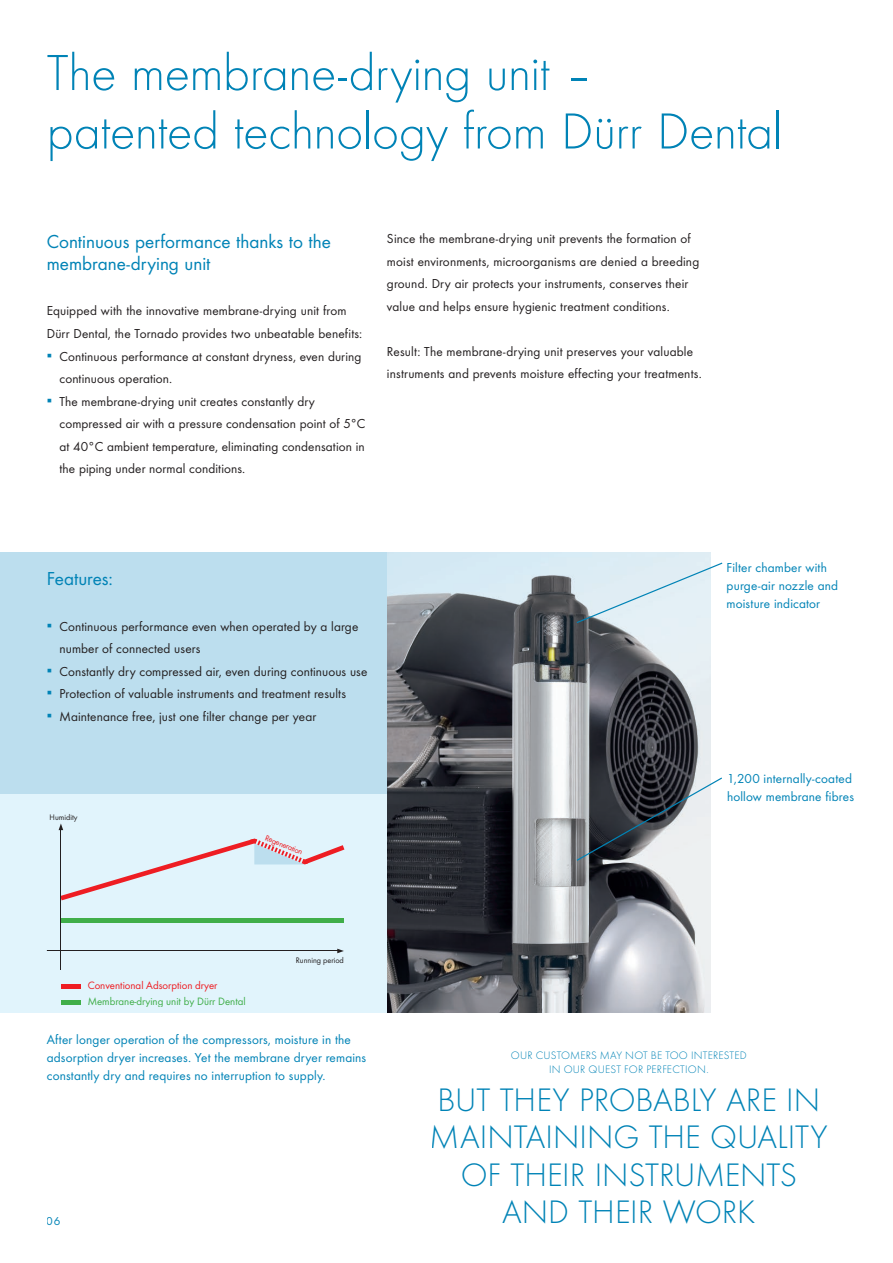
<style>
.page{position:relative;width:893px;height:1263px;background:#fff}
.page>*{position:absolute;margin:0;border:0;box-sizing:border-box;transform-origin:0 0}
.t1{font:300 52.5px/58.5px "Futura TOT";letter-spacing:-.01em;color:#0083b6}
.t2{font:300 33.75px/37.5px "Futura TOT";color:#0083b6;text-align:center}
.t3{font:19.5px/22.5px "Futura TOT Boo";color:#0083b6}
.t4{font:13.5px/22.5px "Futura TOT Boo";letter-spacing:.01em;color:#231f20}
.t5{font:13.5px/18px "Futura TOT Boo";letter-spacing:.01em;color:#0083b6}
.t6{font:12px "Futura TOT Boo";color:#0083b6}
.t7{font:300 11.25px/14.2px "Futura TOT";letter-spacing:.015em;color:#0083b6;text-align:center}
.t8{font:11.1px "Futura TOT Boo";color:#40ae49}
.t9{font:11.1px "Futura TOT Boo";color:#ee1d23}
.t10{font:8.25px "Futura TOT Boo";color:#231f20}
.t11{font:8.25px "Futura TOT Boo";color:#ee1d23}
.s1{color:#0083b6}
</style>
<div class="page">
<img style="left:387px;top:553px;width:323px;height:459px">
<svg style="left:575px;top:561px;width:148px;height:63px;background:#d9e7ee"></svg>
<svg style="left:575px;top:776px;width:147px;height:86px;background:#7c8085"></svg>
<div style="left:0;top:553px;width:387px;height:241px;background:#bcdeee"></div>
<div style="left:0;top:794px;width:387px;height:218px;background:#e1f4fc"></div>
<svg style="left:60px;top:838px;width:284px;height:62px"></svg>
<div style="left:61px;top:918px;width:283px;height:5px;background:#40ae49"></div>
<div style="left:61px;top:1000px;width:20px;height:5px;background:#40ae49"></div>
<div style="left:61px;top:984px;width:20px;height:5px;background:#ee1d23"></div>
<svg style="left:59px;top:823px;width:4px;height:7px"></svg>
<svg style="left:337px;top:949px;width:7px;height:4px"></svg>
<hr style="left:47px;top:951px;width:292px;height:1px;background:#231f20">
<hr style="left:61px;top:827px;width:1px;height:143px;background:#231f20">
<h1 class="t1" style="left:47px;top:44px;width:737px">The membrane-drying unit –<br>patented technology from Dürr Dental</h1>
<h3 class="t3" style="left:47px;top:230px;width:286px">Continuous performance thanks to the membrane-drying unit</h3>
<p class="t4" style="left:47px;top:299px;width:317px">Equipped with the innovative membrane-drying unit from<br>Dürr Dental, the Tornado provides two unbeatable benefits:</p>
<p class="t4" style="left:60px;top:345px;width:303px;text-indent:-13px"><span class="s1">▪</span> Continuous performance at constant dryness, even during continuous operation.</p>
<p class="t4" style="left:60px;top:390px;width:307px;text-indent:-13px"><span class="s1">▪</span> The membrane-drying unit creates constantly dry compressed air with a pressure condensation point of 5°C at 40°C ambient temperature, eliminating condensation in the piping under normal conditions.</p>
<p class="t4" style="left:387px;top:227px;width:314px">Since the membrane-drying unit prevents the formation of moist environments, microorganisms are denied a breeding ground. Dry air protects your instruments, conserves their value and helps ensure hygienic treatment conditions.</p>
<p class="t4" style="left:387px;top:340px;width:316px">Result: The membrane-drying unit preserves your valuable instruments and prevents moisture effecting your treatments.</p>
<h3 class="t3" style="left:47px;top:567px;width:68px">Features:</h3>
<p class="t4" style="left:60px;top:615px;width:300px;text-indent:-13px"><span class="s1">▪</span> Continuous performance even when operated by a large number of connected users</p>
<p class="t4" style="left:47px;top:660px;width:322px"><span class="s1">▪</span> Constantly dry compressed air, even during continuous use</p>
<p class="t4" style="left:47px;top:682px;width:301px"><span class="s1">▪</span> Protection of valuable instruments and treatment results</p>
<p class="t4" style="left:47px;top:705px;width:271px"><span class="s1">▪</span> Maintenance free, just one filter change per year</p>
<p class="t10" style="left:50px;top:813px;width:29px">Humidity</p>
<p class="t11" style="left:267px;top:833px;width:41px;rotate:22deg">Regeneration</p>
<p class="t5" style="left:727px;top:558px;width:113px">Filter chamber with purge-air nozzle and moisture indicator</p>
<p class="t5" style="left:727px;top:769px;width:129px">1,200 internally-coated hollow membrane fibres</p>
<p class="t9" style="left:88px;top:978px;width:131px">Conventional Adsorption dryer</p>
<p class="t8" style="left:88px;top:994px;width:159px">Membrane-drying unit by Dürr Dental</p>
<p class="t10" style="left:296px;top:955px;width:50px">Running period</p>
<p class="t5" style="left:47px;top:1030px;width:321px">After longer operation of the compressors, moisture in the adsorption dryer increases. Yet the membrane dryer remains constantly dry and requires no interruption to supply.</p>
<p class="t6" style="left:47px;top:1214px;width:15px">06</p>
<p class="t7" style="left:511px;top:1048px;width:237px">OUR CUSTOMERS MAY NOT BE TOO INTERESTED<br>IN OUR QUEST FOR PERFECTION.</p>
<h2 class="t2" style="left:430px;top:1081px;width:399px">BUT THEY PROBABLY ARE IN<br>MAINTAINING THE QUALITY<br>OF THEIR INSTRUMENTS<br>AND THEIR WORK</h2>
</div>
